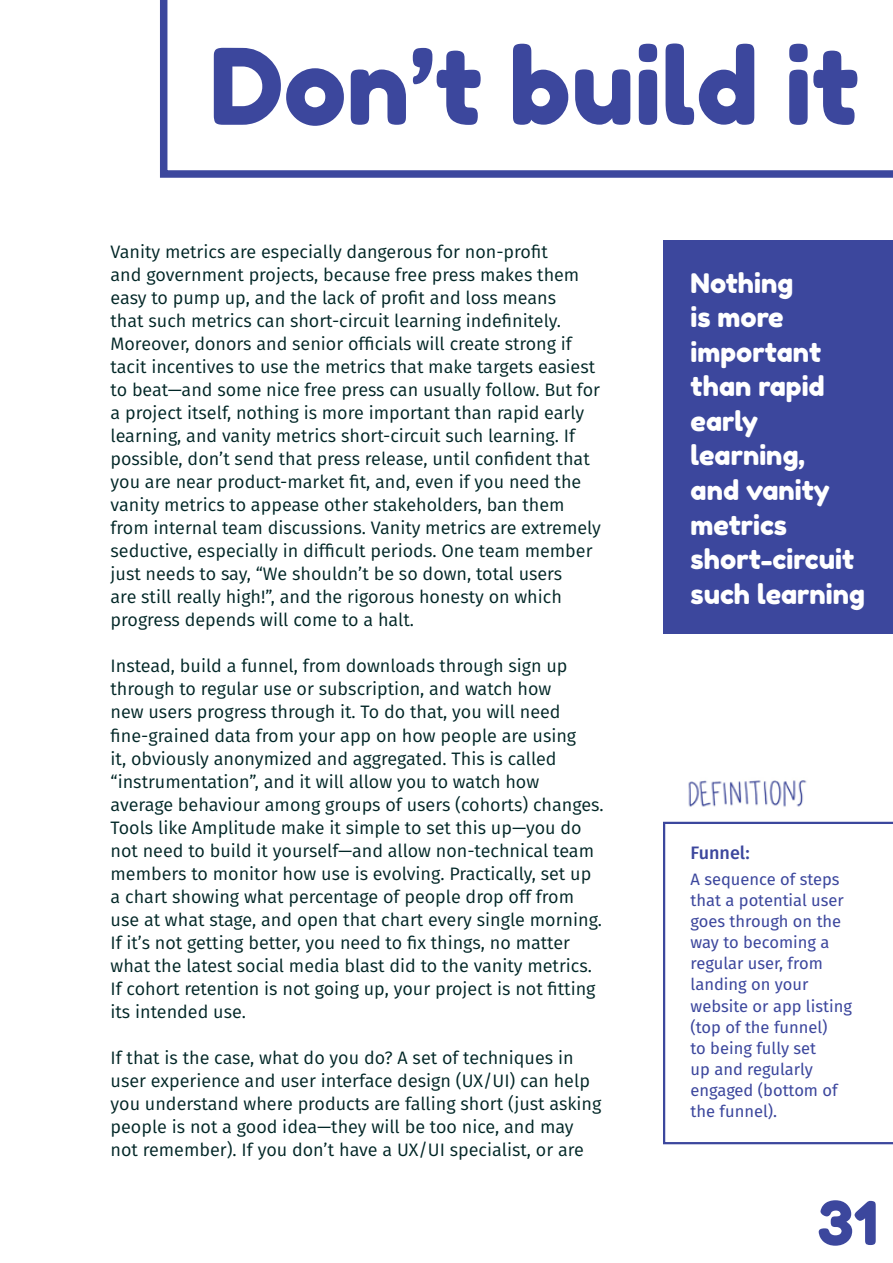
<style>
.page{position:relative;width:893px;height:1263px;background:#fff}
.page>*{position:absolute;margin:0;border:0;box-sizing:border-box;transform-origin:0 0}
.t1{font:105px "Fredoka One";color:#3c479d}
.t2{font:60px "Fredoka One";color:#3c479d}
.t3{font:27px/34.5px "Fredoka One";color:#fff}
.t4{font:18px/23.1px "Fira Sans";color:#012626}
.t5{font:500 18px "Fira Sans";color:#3c479d}
.t6{font:16.5px/21.1px "Fira Sans";color:#3c479d}
</style>
<div class="page">
<img style="left:688px;top:780px;width:119px;height:27px">
<svg style="left:663px;top:822px;width:230px;height:322px"></svg>
<div style="left:663px;top:241px;width:230px;height:393px;background:#3c479d"></div>
<svg style="left:160px;top:0;width:733px;height:178px"></svg>
<h1 class="t1" style="left:210px;top:23px;width:651px">Don’t build it</h1>
<p class="t4" style="left:111px;top:239px;width:492px">Vanity metrics are especially dangerous for non-profit<br>and government projects, because free press makes them easy to pump up, and the lack of profit and loss means<br>that such metrics can short-circuit learning indefinitely.<br>Moreover, donors and senior officials will create strong if tacit incentives to use the metrics that make targets easiest to beat—and some nice free press can usually follow. But for a project itself, nothing is more important than rapid early learning, and vanity metrics short-circuit such learning. If possible, don’t send that press release, until confident that you are near product-market fit, and, even if you need the vanity metrics to appease other stakeholders, ban them from internal team discussions. Vanity metrics are extremely seductive, especially in difficult periods. One team member just needs to say, “We shouldn’t be so down, total users<br>are still really high!”, and the rigorous honesty on which progress depends will come to a halt.</p>
<p class="t4" style="left:111px;top:654px;width:495px">Instead, build a funnel, from downloads through sign up through to regular use or subscription, and watch how<br>new users progress through it. To do that, you will need fine-grained data from your app on how people are using<br>it, obviously anonymized and aggregated. This is called “instrumentation”, and it will allow you to watch how average behaviour among groups of users (cohorts) changes.<br>Tools like Amplitude make it simple to set this up—you do not need to build it yourself—and allow non-technical team members to monitor how use is evolving. Practically, set up a chart showing what percentage of people drop off from use at what stage, and open that chart every single morning.<br>If it’s not getting better, you need to fix things, no matter what the latest social media blast did to the vanity metrics.<br>If cohort retention is not going up, your project is not fitting its intended use.</p>
<p class="t4" style="left:111px;top:1046px;width:492px">If that is the case, what do you do? A set of techniques in user experience and user interface design (UX/UI) can help you understand where products are falling short (just asking people is not a good idea—they will be too nice, and may not remember). If you don’t have a UX/UI specialist, or are</p>
<h3 class="t3" style="left:691px;top:265px;width:176px">Nothing<br>is more important than rapid early learning,<br>and vanity metrics short-circuit such learning</h3>
<p class="t5" style="left:691px;top:839px;width:61px">Funnel:</p>
<p class="t6" style="left:691px;top:868px;width:163px">A sequence of steps that a potential user goes through on the way to becoming a regular user, from landing on your website or app listing (top of the funnel)<br>to being fully set<br>up and regularly engaged (bottom of the funnel).</p>
<h2 class="t2" style="left:817px;top:1186px;width:62px">31</h2>
</div>
